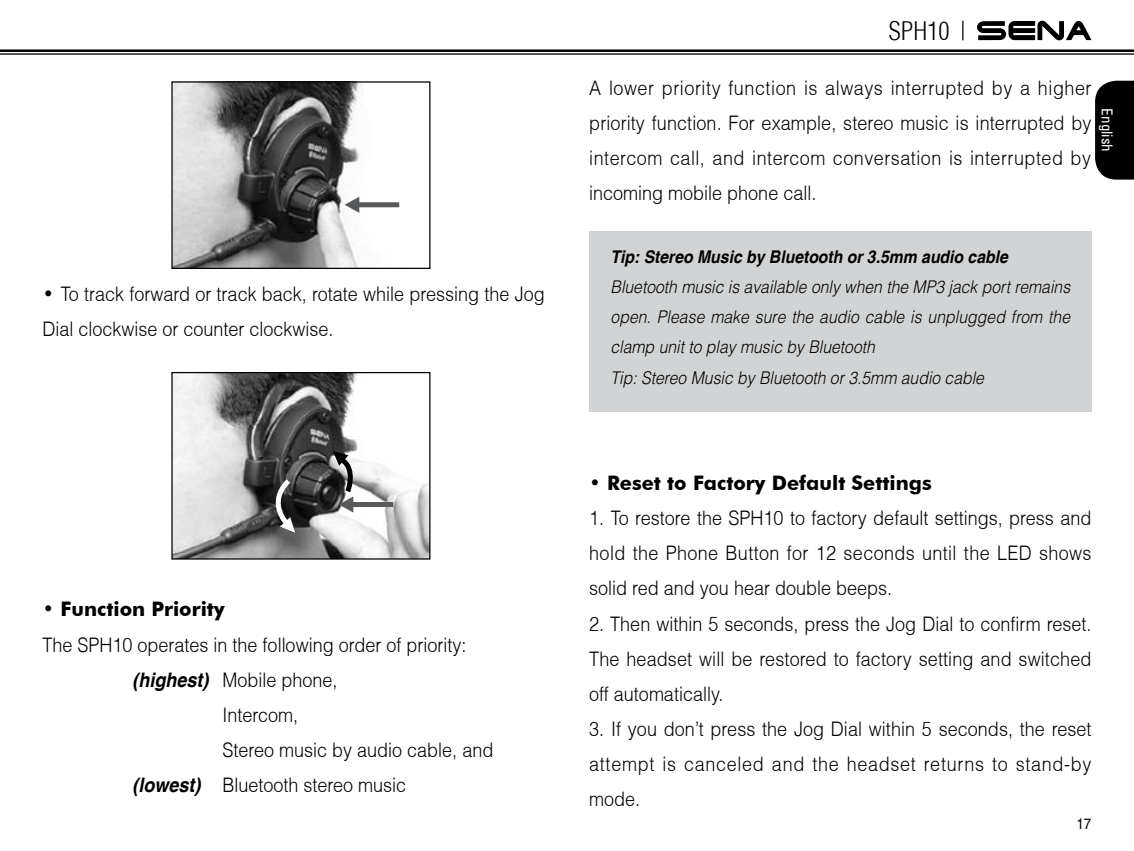
<style>
.page{position:relative;width:1134px;height:851px;background:#fff}
.page>*{position:absolute;margin:0;border:0;box-sizing:border-box;transform-origin:0 0}
.t1{font:300 condensed 25px "Helvetica";color:#000}
.t2{font:300 20px/35px "Helvetica";color:#000;text-align:justify;scale:.9 1}
.t3{font:700 20px "Futura BT";color:#000}
.t4{font:italic 300 17.5px/30.5px "Helvetica";color:#000;scale:.9 1}
.t5{font:italic 700 17.5px "Helvetica";color:#000;scale:.9 1}
.t6{font:condensed 15px "Univers";color:#fff}
.t7{font:15px "Helvetica";color:#000;scale:.9 1}
.s1{font-family:"Futura BT";font-weight:700}
.s2{font-weight:700;font-style:italic}
</style>
<div class="page">
<div style="left:1095px;top:81px;width:39px;height:98px;background:#000"></div>
<svg style="left:962px;top:21px;width:1px;height:19px"></svg>
<svg style="left:977px;top:21px;width:114px;height:19px"></svg>
<svg style="left:0;top:53px;width:1134px;height:1px"></svg>
<hr style="left:0;top:50px;width:1134px;height:2px;background:#000">
<hr style="left:0;top:54px;width:1134px;height:1px;background:#000">
<img style="left:173px;top:83px;width:227px;height:184px">
<div style="left:171px;top:81px;width:259px;height:188px;border:1px solid #010101"></div>
<div style="left:357px;top:202px;width:42px;height:5px;background:#58595b"></div>
<svg style="left:345px;top:197px;width:14px;height:16px"></svg>
<div style="left:589px;top:231px;width:502px;height:180px;background:#d1d3d4"></div>
<img style="left:173px;top:374px;width:255px;height:183px">
<div style="left:171px;top:372px;width:259px;height:187px;border:1px solid #010101"></div>
<svg style="left:266px;top:474px;width:29px;height:58px"></svg>
<div style="left:351px;top:502px;width:42px;height:5px;background:#58595b"></div>
<svg style="left:333px;top:450px;width:23px;height:62px"></svg>
<p class="t2" style="left:43px;top:276px;width:559px"><span class="s1">•</span> To track forward or track back, rotate while pressing the Jog<br>Dial clockwise or counter clockwise.</p>
<p class="t3" style="left:43px;top:597px;width:184px">• Function Priority</p>
<p class="t2" style="left:43px;top:626px;width:472px">The SPH10 operates in the following order of priority:</p>
<p class="t2" style="left:133px;top:661px;width:229px"><span class="s2">(highest)</span> Mobile phone,</p>
<p class="t2" style="left:223px;top:696px;width:86px">Intercom,</p>
<p class="t2" style="left:223px;top:731px;width:302px">Stereo music by audio cable, and</p>
<p class="t2" style="left:133px;top:766px;width:306px"><span class="s2">(lowest)</span> Bluetooth stereo music</p>
<p class="t1" style="left:888px;top:15px;width:63px">SPH10</p>
<p class="t2" style="left:589px;top:70px;width:560px">A lower priority function is always interrupted by a higher priority function. For example, stereo music is interrupted by intercom call, and intercom conversation is interrupted by incoming mobile phone call.</p>
<p class="t6" style="left:1117px;top:108px;width:45px;rotate:90deg">English</p>
<p class="t5" style="left:610px;top:246px;width:443px">Tip: Stereo Music by Bluetooth or 3.5mm audio cable</p>
<p class="t4" style="left:610px;top:271px;width:512px">Bluetooth music is available only when the MP3 jack port remains open. Please make sure the audio cable is unplugged from the clamp unit to play music by Bluetooth<br>Tip: Stereo Music by Bluetooth or 3.5mm audio cable</p>
<p class="t3" style="left:589px;top:471px;width:344px">• Reset to Factory Default Settings</p>
<p class="t2" style="left:589px;top:500px;width:560px">1. To restore the SPH10 to factory default settings, press and hold the Phone Button for 12 seconds until the LED shows solid red and you hear double beeps.</p>
<p class="t2" style="left:589px;top:605px;width:559px">2. Then within 5 seconds, press the Jog Dial to confirm reset.<br>The headset will be restored to factory setting and switched off automatically.</p>
<p class="t2" style="left:589px;top:710px;width:560px">3. If you don’t press the Jog Dial within 5 seconds, the reset attempt is canceled and the headset returns to stand-by mode.</p>
<p class="t7" style="left:1076px;top:814px;width:18px">17</p>
</div>
